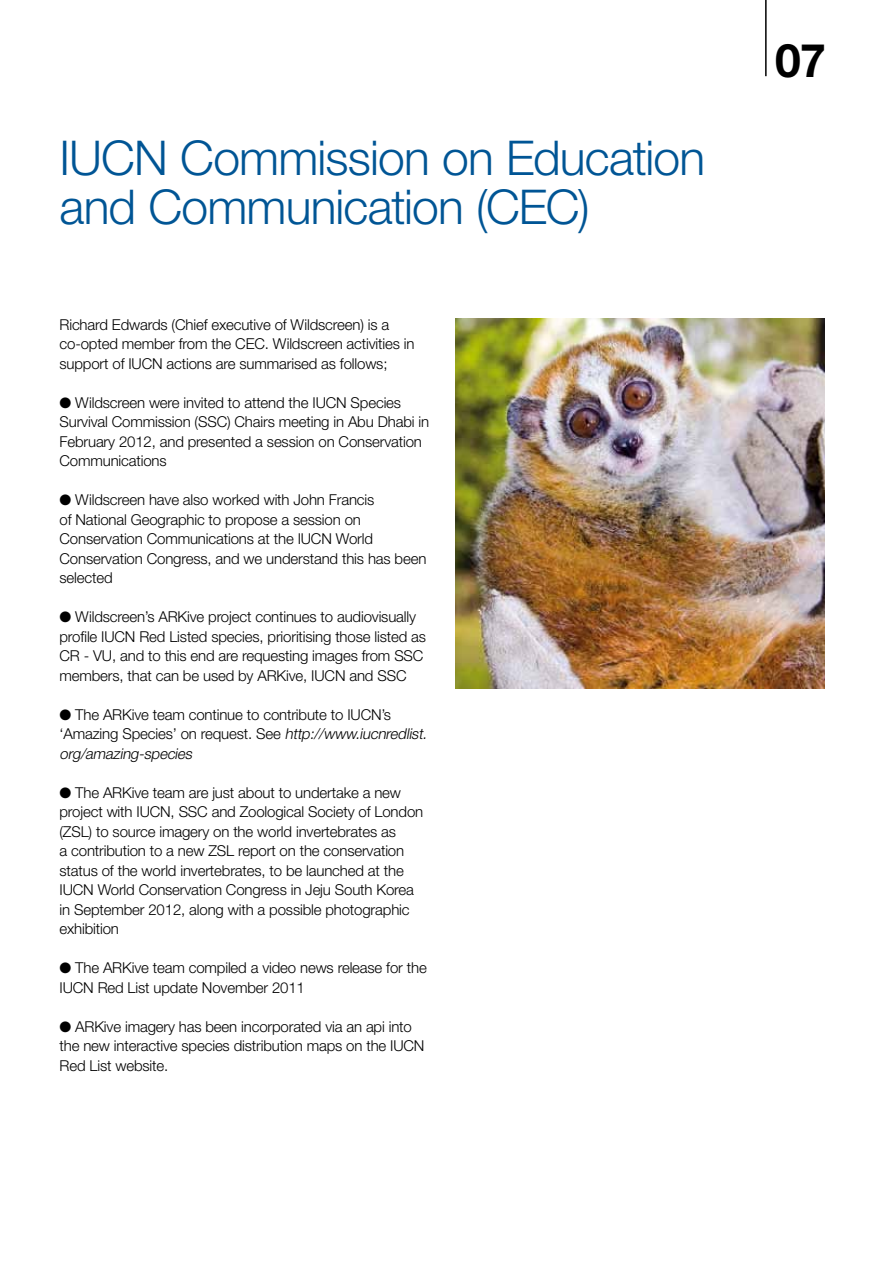
<style>
.page{position:relative;width:893px;height:1263px;background:#fff}
.page>*{position:absolute;margin:0;border:0;box-sizing:border-box;transform-origin:0 0}
.t1{font:300 48px/49.5px "Helvetica Neue LT Std";letter-spacing:-.02em;color:#005595}
.t2{font:700 46.35px "Helvetica Neue LT Std";color:#000}
.t3{font:300 15px/19.5px "Helvetica Neue LT Std";letter-spacing:-.01em;color:#000}
.s1{font-style:italic}
</style>
<div class="page">
<img style="left:455px;top:319px;width:370px;height:370px">
<hr style="left:765px;top:0;width:2px;height:76px;background:#000">
<h1 class="t1" style="left:60px;top:132px;width:647px">IUCN Commission on Education and Communication (CEC)</h1>
<p class="t3" style="left:60px;top:314px;width:356px">Richard Edwards (Chief executive of Wildscreen) is a co-opted member from the CEC. Wildscreen activities in support of IUCN actions are summarised as follows;</p>
<p class="t3" style="left:60px;top:392px;width:371px">● Wildscreen were invited to attend the IUCN Species Survival Commission (SSC) Chairs meeting in Abu Dhabi in February 2012, and presented a session on Conservation Communications</p>
<p class="t3" style="left:60px;top:490px;width:368px">● Wildscreen have also worked with John Francis<br>of National Geographic to propose a session on Conservation Communications at the IUCN World Conservation Congress, and we understand this has been selected</p>
<p class="t3" style="left:60px;top:607px;width:368px">● Wildscreen’s ARKive project continues to audiovisually profile IUCN Red Listed species, prioritising those listed as CR - VU, and to this end are requesting images from SSC members, that can be used by ARKive, IUCN and SSC</p>
<p class="t3" style="left:60px;top:704px;width:372px">● The ARKive team continue to contribute to IUCN’s ‘Amazing Species’ on request. See <span class="s1">http://www.iucnredlist. org/amazing-species</span></p>
<p class="t3" style="left:60px;top:782px;width:365px">● The ARKive team are just about to undertake a new project with IUCN, SSC and Zoological Society of London (ZSL) to source imagery on the world invertebrates as<br>a contribution to a new ZSL report on the conservation status of the world invertebrates, to be launched at the IUCN World Conservation Congress in Jeju South Korea in September 2012, along with a possible photographic exhibition</p>
<p class="t3" style="left:60px;top:958px;width:369px">● The ARKive team compiled a video news release for the<br>IUCN Red List update November 2011</p>
<p class="t3" style="left:60px;top:1016px;width:366px">● ARKive imagery has been incorporated via an api into the new interactive species distribution maps on the IUCN<br>Red List website.</p>
<h2 class="t2" style="left:775px;top:31px;width:52px">07</h2>
</div>
